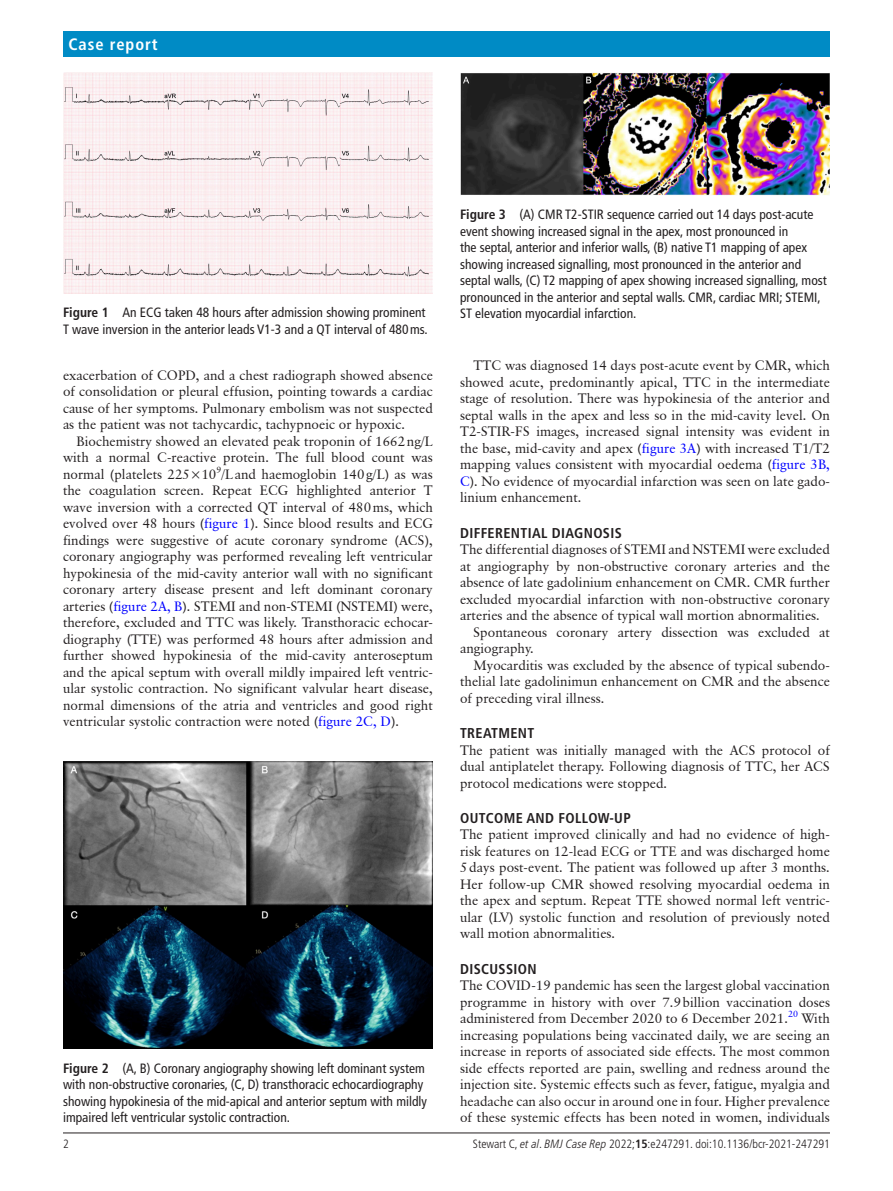
<style>
.page{position:relative;width:893px;height:1191px;background:#fff}
.page>*{position:absolute;margin:0;border:0;box-sizing:border-box;transform-origin:0 0}
.t1{font:700 condensed 16.5px "Frutiger LT Pro";letter-spacing:.055em;color:#fff}
.t2{font:700 condensed 14.25px "Frutiger LT Pro";letter-spacing:.025em;color:#231f20}
.t3{font:13.5px/16.5px "Classical Garamond BT";color:#231f20;text-align:justify}
.t4{font:condensed 13.5px/16.5px "Frutiger LT Pro";color:#231f20}
.t5{font:300 condensed 12px "Frutiger LT Pro";color:#231f20}
.s1{font-weight:700}
.s2{color:#00f}
.s3{font-style:italic}
</style>
<div class="page">
<hr style="left:63px;top:1132px;width:767px;height:1px;background:#231f20">
<div style="left:63px;top:31px;width:767px;height:25px;background:#008bc5"></div>
<img style="left:63px;top:72px;width:370px;height:221px">
<img style="left:63px;top:762px;width:370px;height:286px">
<img style="left:460px;top:72px;width:370px;height:123px">
<p class="t1" style="left:69px;top:34px;width:91px">Case report</p>
<p class="t4" style="left:63px;top:304px;width:366px"><span class="s1">Figure 1</span> An ECG taken 48 hours after admission showing prominent<br>T wave inversion in the anterior leads V1-3 and a QT interval of 480ms.</p>
<p class="t3" style="left:63px;top:366px;width:371px">exacerbation of COPD, and a chest radiograph showed absence of consolidation or pleural effusion, pointing towards a cardiac cause of her symptoms. Pulmonary embolism was not suspected as the patient was not tachycardic, tachypnoeic or hypoxic.</p>
<p class="t3" style="left:63px;top:432px;width:371px;text-indent:14px">Biochemistry showed an elevated peak troponin of 1662ng/L with a normal C-reactive protein. The full blood count was normal (platelets 225×10<sup>9</sup>/Land haemoglobin 140g/L) as was the coagulation screen. Repeat ECG highlighted anterior T wave inversion with a corrected QT interval of 480ms, which evolved over 48 hours (<span class="s2">figure 1</span>). Since blood results and ECG findings were suggestive of acute coronary syndrome (ACS), coronary angiography was performed revealing left ventricular hypokinesia of the mid-cavity anterior wall with no significant coronary artery disease present and left dominant coronary arteries (<span class="s2">figure 2A, B</span>). STEMI and non-STEMI (NSTEMI) were, therefore, excluded and TTC was likely. Transthoracic echocar&shy;diography (TTE) was performed 48 hours after admission and further showed hypokinesia of the mid-cavity anteroseptum and the apical septum with overall mildly impaired left ventric&shy;ular systolic contraction. No significant valvular heart disease, normal dimensions of the atria and ventricles and good right ventricular systolic contraction were noted (<span class="s2">figure 2C, D</span>).</p>
<p class="t4" style="left:63px;top:1059px;width:366px"><span class="s1">Figure 2</span> (A, B) Coronary angiography showing left dominant system with non-obstructive coronaries, (C, D) transthoracic echocardiography showing hypokinesia of the mid-apical and anterior septum with mildly impaired left ventricular systolic contraction.</p>
<p class="t4" style="left:460px;top:206px;width:368px"><span class="s1">Figure 3</span> (A) CMR T2-STIR sequence carried out 14 days post-acute event showing increased signal in the apex, most pronounced in<br>the septal, anterior and inferior walls, (B) native T1 mapping of apex showing increased signalling, most pronounced in the anterior and septal walls, (C) T2 mapping of apex showing increased signalling, most pronounced in the anterior and septal walls. CMR, cardiac MRI; STEMI, ST elevation myocardial infarction.</p>
<p class="t3" style="left:460px;top:357px;width:371px;text-indent:13px">TTC was diagnosed 14 days post-acute event by CMR, which showed acute, predominantly apical, TTC in the intermediate stage of resolution. There was hypokinesia of the anterior and septal walls in the apex and less so in the mid-cavity level. On T2-STIR-FS images, increased signal intensity was evident in the base, mid-cavity and apex (<span class="s2">figure 3A</span>) with increased T1/T2 mapping values consistent with myocardial oedema (<span class="s2">figure 3B, C</span>). No evidence of myocardial infarction was seen on late gado&shy;linium enhancement.</p>
<p class="t2" style="left:460px;top:524px;width:163px">DIFFERENTIAL DIAGNOSIS</p>
<p class="t3" style="left:460px;top:541px;width:371px">The differential diagnoses of STEMI and NSTEMI were excluded</p>
<p class="t3" style="left:460px;top:557px;width:371px">at angiography by non-obstructive coronary arteries and the</p>
<p class="t3" style="left:460px;top:574px;width:371px">absence of late gadolinium enhancement on CMR. CMR further</p>
<p class="t3" style="left:460px;top:590px;width:371px">excluded myocardial infarction with non-obstructive coronary</p>
<p class="t3" style="left:460px;top:607px;width:361px">arteries and the absence of typical wall mortion abnormalities.</p>
<p class="t3" style="left:474px;top:623px;width:358px">Spontaneous coronary artery dissection was excluded at</p>
<p class="t3" style="left:460px;top:640px;width:75px">angiography.</p>
<p class="t3" style="left:474px;top:656px;width:358px">Myocarditis was excluded by the absence of typical subendo-</p>
<p class="t3" style="left:460px;top:673px;width:371px">thelial late gadolinimun enhancement on CMR and the absence</p>
<p class="t3" style="left:460px;top:689px;width:146px">of preceding viral illness.</p>
<p class="t2" style="left:460px;top:724px;width:76px">TREATMENT</p>
<p class="t3" style="left:460px;top:741px;width:371px">The patient was initially managed with the ACS protocol of dual antiplatelet therapy. Following diagnosis of TTC, her ACS protocol medications were stopped.</p>
<p class="t2" style="left:460px;top:809px;width:172px">OUTCOME AND FOLLOW-UP</p>
<p class="t3" style="left:460px;top:826px;width:371px">The patient improved clinically and had no evidence of high&shy;risk features on 12-lead ECG or TTE and was discharged home 5days post-event. The patient was followed up after 3 months.<br>Her follow-up CMR showed resolving myocardial oedema in the apex and septum. Repeat TTE showed normal left ventric&shy;ular (LV) systolic function and resolution of previously noted wall motion abnormalities.</p>
<p class="t2" style="left:460px;top:960px;width:78px">DISCUSSION</p>
<p class="t3" style="left:460px;top:977px;width:371px">The COVID-19 pandemic has seen the largest global vaccination programme in history with over 7.9billion vaccination doses administered from December 2020 to 6 December 2021.<sup>20</sup> With increasing populations being vaccinated daily, we are seeing an increase in reports of associated side effects. The most common side effects reported are pain, swelling and redness around the injection site. Systemic effects such as fever, fatigue, myalgia and headache can also occur in around one in four. Higher prevalence of these systemic effects has been noted in women, individuals</p>
<p class="t5" style="left:63px;top:1136px;width:7px">2</p>
<p class="t5" style="left:473px;top:1136px;width:359px">Stewart C, <span class="s3">et al</span>. <span class="s3">BMJ Case Rep</span> 2022;<span class="s1">15</span>:e247291. doi:10.1136/bcr-2021-247291</p>
</div>
